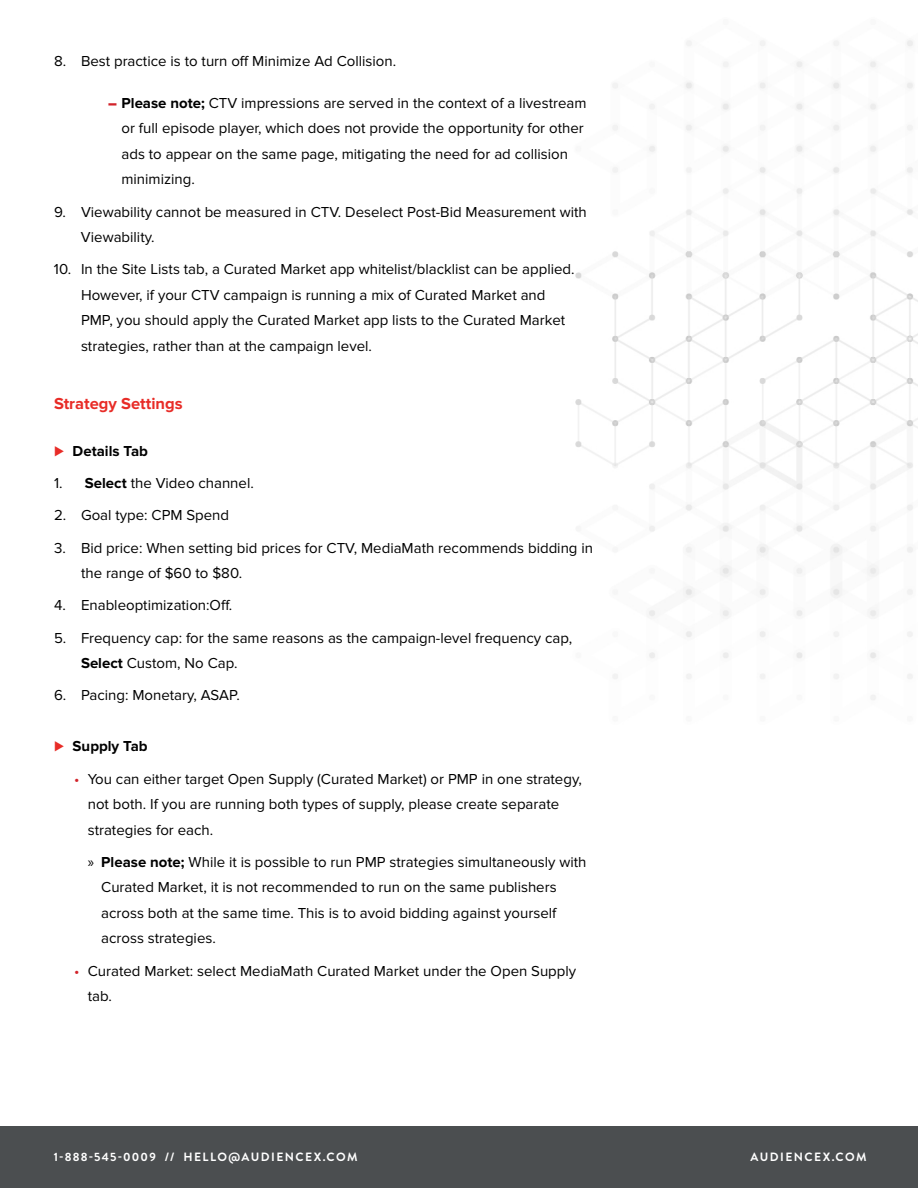
<style>
.page{position:relative;width:918px;height:1188px;background:#fff}
.page>*{position:absolute;margin:0;border:0;box-sizing:border-box;transform-origin:0 0}
.t1{font:700 16.5px "Proxima Nova";color:#e82c27}
.t2{font:15px/25.5px "Proxima Nova";color:#000}
.t3{font:700 15px "Proxima Nova";color:#000}
.t4{font:700 12px "Brandon Grotesque";letter-spacing:.12em;color:#fff}
.s1{font-weight:900;color:#d2232a}
.s2{font-weight:700}
.s3{font-size:16.5px;color:#e82c27}
.s4{color:#d2232a}
.s5{font-family:"Myriad Pro"}
</style>
<div class="page">
<img style="left:575px;top:40px;width:343px;height:660px">
<div style="left:0;top:1126px;width:918px;height:62px;background:#4b4e50"></div>
<p class="t2" style="left:54px;top:48px;width:344px">8. Best practice is to turn off Minimize Ad Collision.</p>
<p class="t2" style="left:122px;top:90px;width:467px;text-indent:-14px"><span class="s1">–</span> <span class="s2">Please note;</span> CTV impressions are served in the context of a livestream or full episode player, which does not provide the opportunity for other ads to appear on the same page, mitigating the need for ad collision minimizing.</p>
<p class="t2" style="left:81px;top:199px;width:507px;text-indent:-27px">9. Viewability cannot be measured in CTV. Deselect Post-Bid Measurement with<br>Viewability.</p>
<p class="t2" style="left:81px;top:257px;width:495px;text-indent:-27px">10. In the Site Lists tab, a Curated Market app whitelist/blacklist can be applied.<br>However, if your CTV campaign is running a mix of Curated Market and PMP, you should apply the Curated Market app lists to the Curated Market strategies, rather than at the campaign level.</p>
<p class="t1" style="left:54px;top:396px;width:130px">Strategy Settings</p>
<p class="t3" style="left:54px;top:444px;width:96px"><span class="s3">⊲</span> Details Tab</p>
<p class="t2" style="left:54px;top:471px;width:201px">1. <span class="s2">Select</span> the Video channel.</p>
<p class="t2" style="left:54px;top:503px;width:177px">2. Goal type: CPM Spend</p>
<p class="t2" style="left:81px;top:535px;width:514px;text-indent:-27px">3. Bid price: When setting bid prices for CTV, MediaMath recommends bidding in the range of $60 to $80.</p>
<p class="t2" style="left:54px;top:593px;width:180px">4. Enableoptimization:Off.</p>
<p class="t2" style="left:81px;top:625px;width:493px;text-indent:-27px">5. Frequency cap: for the same reasons as the campaign-level frequency cap,<br><span class="s2">Select</span> Custom, No Cap.</p>
<p class="t2" style="left:54px;top:683px;width:187px">6. Pacing: Monetary, ASAP.</p>
<p class="t3" style="left:54px;top:740px;width:95px"><span class="s3">⊲</span> Supply Tab</p>
<p class="t2" style="left:88px;top:766px;width:496px;text-indent:-14px"><span class="s4">•</span> You can either target Open Supply (Curated Market) or PMP in one strategy, not both. If you are running both types of supply, please create separate strategies for each.</p>
<p class="t2" style="left:101px;top:849px;width:487px;text-indent:-14px"><span class="s5">»</span> <span class="s2">Please note;</span> While it is possible to run PMP strategies simultaneously with Curated Market, it is not recommended to run on the same publishers across both at the same time. This is to avoid bidding against yourself across strategies.</p>
<p class="t2" style="left:88px;top:958px;width:490px;text-indent:-13px"><span class="s4">•</span> Curated Market: select MediaMath Curated Market under the Open Supply tab.</p>
<p class="t4" style="left:54px;top:1149px;width:305px">1-888-545-0009 // HELLO@AUDIENCEX.COM</p>
<p class="t4" style="left:751px;top:1149px;width:118px">AUDIENCEX.COM</p>
</div>
